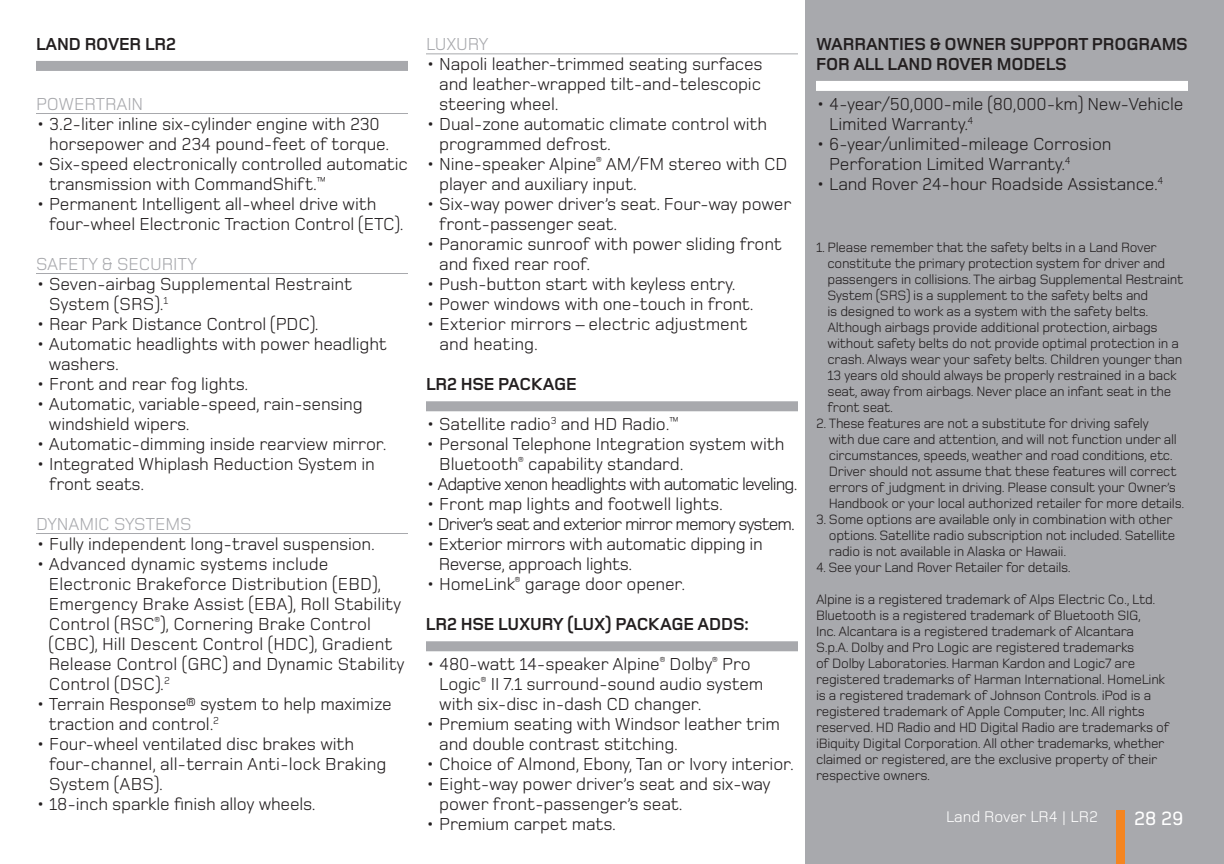
<style>
.page{position:relative;width:1224px;height:864px;background:#fff}
.page>*{position:absolute;margin:0;border:0;box-sizing:border-box;transform-origin:0 0}
.t1{font:500 20px "Foundry Monoline";color:#fff}
.t2{font:18px/20px "Foundry Monoline";letter-spacing:-.01em;color:#231f20}
.t3{font:700 18px "Foundry Monoline";letter-spacing:-.01em;color:#231f20}
.t4{font:18px "Foundry Monoline";letter-spacing:-.05em;color:#231f20}
.t5{font:18px "Foundry Monoline";letter-spacing:-.02em;color:#a8a9ad}
.t6{font:16px "Foundry Monoline";color:#fff}
.t7{font:14px/16px "Foundry Monoline";letter-spacing:-.02em;color:#231f20}
</style>
<div class="page">
<div style="left:806px;top:0;width:418px;height:864px;background:#a8a9ad"></div>
<div style="left:36px;top:61px;width:372px;height:10px;background:#a8a9ad"></div>
<hr style="left:36px;top:113px;width:372px;height:1px;background:#a8a9ad">
<hr style="left:36px;top:273px;width:372px;height:1px;background:#a8a9ad">
<hr style="left:36px;top:533px;width:372px;height:1px;background:#a8a9ad">
<hr style="left:426px;top:53px;width:372px;height:1px;background:#a8a9ad">
<div style="left:426px;top:401px;width:372px;height:10px;background:#a8a9ad"></div>
<div style="left:426px;top:641px;width:372px;height:10px;background:#a8a9ad"></div>
<div style="left:816px;top:81px;width:372px;height:10px;background:#fff"></div>
<div style="left:1116px;top:810px;width:9px;height:54px;background:#f58520"></div>
<p class="t3" style="left:36px;top:35px;width:142px">LAND ROVER LR2</p>
<p class="t5" style="left:36px;top:95px;width:23px">Powertrain</p>
<p class="t2" style="left:49px;top:114px;width:342px;text-indent:-13px">• 3.2-liter inline six-cylinder engine with 230 horsepower and 234 pound-feet of torque.</p>
<p class="t2" style="left:49px;top:154px;width:360px;text-indent:-13px">• Six-speed electronically controlled automatic transmission with CommandShift.<sup>™</sup></p>
<p class="t2" style="left:49px;top:194px;width:356px;text-indent:-13px">• Permanent Intelligent all-wheel drive with four-wheel Electronic Traction Control (ETC).</p>
<p class="t5" style="left:36px;top:255px;width:23px">Safety</p>
<p class="t5" style="left:102px;top:255px;width:38px">&amp; Security</p>
<p class="t2" style="left:49px;top:274px;width:305px;text-indent:-13px">• Seven-airbag Supplemental Restraint<br>System (SRS).<sup>1</sup></p>
<p class="t2" style="left:36px;top:314px;width:284px">• Rear Park Distance Control (PDC).</p>
<p class="t2" style="left:49px;top:334px;width:340px;text-indent:-13px">• Automatic headlights with power headlight washers.</p>
<p class="t2" style="left:36px;top:374px;width:214px">• Front and rear fog lights.</p>
<p class="t2" style="left:49px;top:394px;width:315px;text-indent:-13px">• Automatic, variable-speed, rain-sensing windshield wipers.</p>
<p class="t2" style="left:36px;top:434px;width:352px">• Automatic-dimming inside rearview mirror.</p>
<p class="t2" style="left:49px;top:454px;width:327px;text-indent:-13px">• Integrated Whiplash Reduction System in front seats.</p>
<p class="t5" style="left:36px;top:515px;width:23px">Dynamic</p>
<p class="t5" style="left:114px;top:515px;width:23px">Systems</p>
<p class="t2" style="left:36px;top:534px;width:340px">• Fully independent long-travel suspension.</p>
<p class="t2" style="left:49px;top:554px;width:357px;text-indent:-13px">• Advanced dynamic systems include Electronic Brakeforce Distribution (EBD), Emergency Brake Assist (EBA), Roll Stability Control (RSC<sup>®</sup>), Cornering Brake Control (CBC), Hill Descent Control (HDC), Gradient Release Control (GRC) and Dynamic Stability Control (DSC).<sup>2</sup></p>
<p class="t2" style="left:49px;top:694px;width:344px;text-indent:-13px">• Terrain Response® system to help maximize traction and control.<sup>2</sup></p>
<p class="t2" style="left:49px;top:734px;width:339px;text-indent:-13px">• Four-wheel ventilated disc brakes with four-channel, all-terrain Anti-lock Braking<br>System (ABS).</p>
<p class="t2" style="left:36px;top:794px;width:281px">• 18-inch sparkle finish alloy wheels.</p>
<p class="t5" style="left:426px;top:35px;width:21px">Luxury</p>
<p class="t2" style="left:439px;top:54px;width:325px;text-align:justify;text-indent:-13px">• Napoli leather-trimmed seating surfaces and leather-wrapped tilt-and-telescopic steering wheel.</p>
<p class="t2" style="left:439px;top:114px;width:329px;text-indent:-13px">• Dual-zone automatic climate control with programmed defrost.</p>
<p class="t2" style="left:439px;top:154px;width:350px;text-indent:-13px">• Nine-speaker Alpine<sup>®</sup> AM/FM stereo with CD player and auxiliary input.</p>
<p class="t2" style="left:439px;top:194px;width:354px;text-indent:-13px">• Six-way power driver’s seat. Four-way power front-passenger seat.</p>
<p class="t2" style="left:439px;top:234px;width:344px;text-indent:-13px">• Panoramic sunroof with power sliding front and fixed rear roof.</p>
<p class="t2" style="left:426px;top:274px;width:311px">• Push-button start with keyless entry.</p>
<p class="t2" style="left:426px;top:294px;width:329px">• Power windows with one-touch in front.</p>
<p class="t2" style="left:440px;top:314px;width:310px;text-indent:-14px">• Exterior mirrors – electric adjustment and heating.</p>
<p class="t3" style="left:426px;top:375px;width:84px">LR2 HSE PAC</p>
<p class="t3" style="left:531px;top:375px;width:45px">KAGE</p>
<p class="t2" style="left:426px;top:414px;width:254px">• Satellite radio<sup>3</sup> and HD Radio.<sup>™</sup></p>
<p class="t2" style="left:439px;top:434px;width:347px;text-indent:-13px">• Personal Telephone Integration system with<br>Bluetooth<sup>®</sup> capability standard.</p>
<p class="t4" style="left:426px;top:475px;width:373px">• Adaptive xenon headlights with automatic leveling.</p>
<p class="t2" style="left:426px;top:494px;width:298px">• Front map lights and footwell lights.</p>
<p class="t4" style="left:426px;top:515px;width:371px">• Driver’s seat and exterior mirror memory system.</p>
<p class="t2" style="left:439px;top:534px;width:325px;text-indent:-13px">• Exterior mirrors with automatic dipping in<br>Reverse, approach lights.</p>
<p class="t2" style="left:426px;top:574px;width:261px">• HomeLink<sup>®</sup> garage door opener.</p>
<p class="t3" style="left:426px;top:615px;width:201px">LR2 HSE LUXURY (LUX) PAC</p>
<p class="t3" style="left:648px;top:615px;width:62px">KAGE ADDS</p>
<p class="t3" style="left:745px;top:615px;width:6px">:</p>
<p class="t2" style="left:439px;top:654px;width:326px;text-indent:-13px">• 480-watt 14-speaker Alpine<sup>®</sup> Dolby<sup>®</sup> Pro<br>Logic<sup>®</sup> II 7.1 surround-sound audio system with six-disc in-dash CD changer.</p>
<p class="t2" style="left:439px;top:714px;width:342px;text-indent:-13px">• Premium seating with Windsor leather trim and double contrast stitching.</p>
<p class="t2" style="left:426px;top:754px;width:369px">• Choice of Almond, Ebony, Tan or Ivory interior.</p>
<p class="t2" style="left:439px;top:774px;width:333px;text-indent:-13px">• Eight-way power driver’s seat and six-way power front-passenger’s seat.</p>
<p class="t2" style="left:426px;top:814px;width:192px">• Premium carpet mats.</p>
<p class="t3" style="left:816px;top:35px;width:28px">WARRAN</p>
<p class="t3" style="left:889px;top:35px;width:81px">TIES &amp; OWNER</p>
<p class="t3" style="left:1010px;top:35px;width:94px">SUPPORT PRO</p>
<p class="t3" style="left:1126px;top:35px;width:61px">GRAMS</p>
<p class="t3" style="left:816px;top:55px;width:94px">FOR ALL LAND</p>
<p class="t3" style="left:936px;top:55px;width:24px">ROVER</p>
<p class="t3" style="left:997px;top:55px;width:13px">MODELS</p>
<p class="t2" style="left:829px;top:94px;width:356px;text-indent:-13px">• 4-year/50,000-mile (80,000-km) New-Vehicle<br>Limited Warranty.<sup>4</sup></p>
<p class="t2" style="left:829px;top:134px;width:284px;text-indent:-13px">• 6-year/unlimited-mileage Corrosion<br>Perforation Limited Warranty.<sup>4</sup></p>
<p class="t2" style="left:816px;top:174px;width:349px">• Land Rover 24-hour Roadside Assistance.<sup>4</sup></p>
<p class="t7" style="left:828px;top:239px;width:357px;text-indent:-12px">1. Please remember that the safety belts in a Land Rover constitute the primary protection system for driver and passengers in collisions. The airbag Supplemental Restraint System (SRS) is a supplement to the safety belts and<br>is designed to work as a system with the safety belts.<br>Although airbags provide additional protection, airbags without safety belts do not provide optimal protection in a crash. Always wear your safety belts. Children younger than 13 years old should always be properly restrained in a back seat, away from airbags. Never place an infant seat in the front seat.</p>
<p class="t7" style="left:829px;top:415px;width:357px;text-indent:-13px">2. These features are not a substitute for driving safely<br>with due care and attention, and will not function under all circumstances, speeds, weather and road conditions, etc.<br>Driver should not assume that these features will correct errors of judgment in driving. Please consult your Owner’s Handbook or your local authorized retailer for more details.</p>
<p class="t7" style="left:829px;top:511px;width:348px;text-indent:-13px">3. Some options are available only in combination with other options. Satellite radio subscription not included. Satellite radio is not available in Alaska or Hawaii.</p>
<p class="t7" style="left:816px;top:559px;width:256px">4. See your Land Rover Retailer for details.</p>
<p class="t7" style="left:816px;top:591px;width:355px">Alpine is a registered trademark of Alps Electric Co., Ltd.<br>Bluetooth is a registered trademark of Bluetooth SIG,<br>Inc. Alcantara is a registered trademark of Alcantara S.p.A. Dolby and Pro Logic are registered trademarks<br>of Dolby Laboratories. Harman Kardon and Logic7 are registered trademarks of Harman International. HomeLink is a registered trademark of Johnson Controls. iPod is a registered trademark of Apple Computer, Inc. All rights reserved. HD Radio and HD Digital Radio are trademarks of iBiquity Digital Corporation. All other trademarks, whether claimed or registered, are the exclusive property of their respective owners.</p>
<p class="t6" style="left:946px;top:808px;width:153px">Land Rover LR4 | LR2</p>
<p class="t1" style="left:1134px;top:808px;width:51px">28 29</p>
</div>
